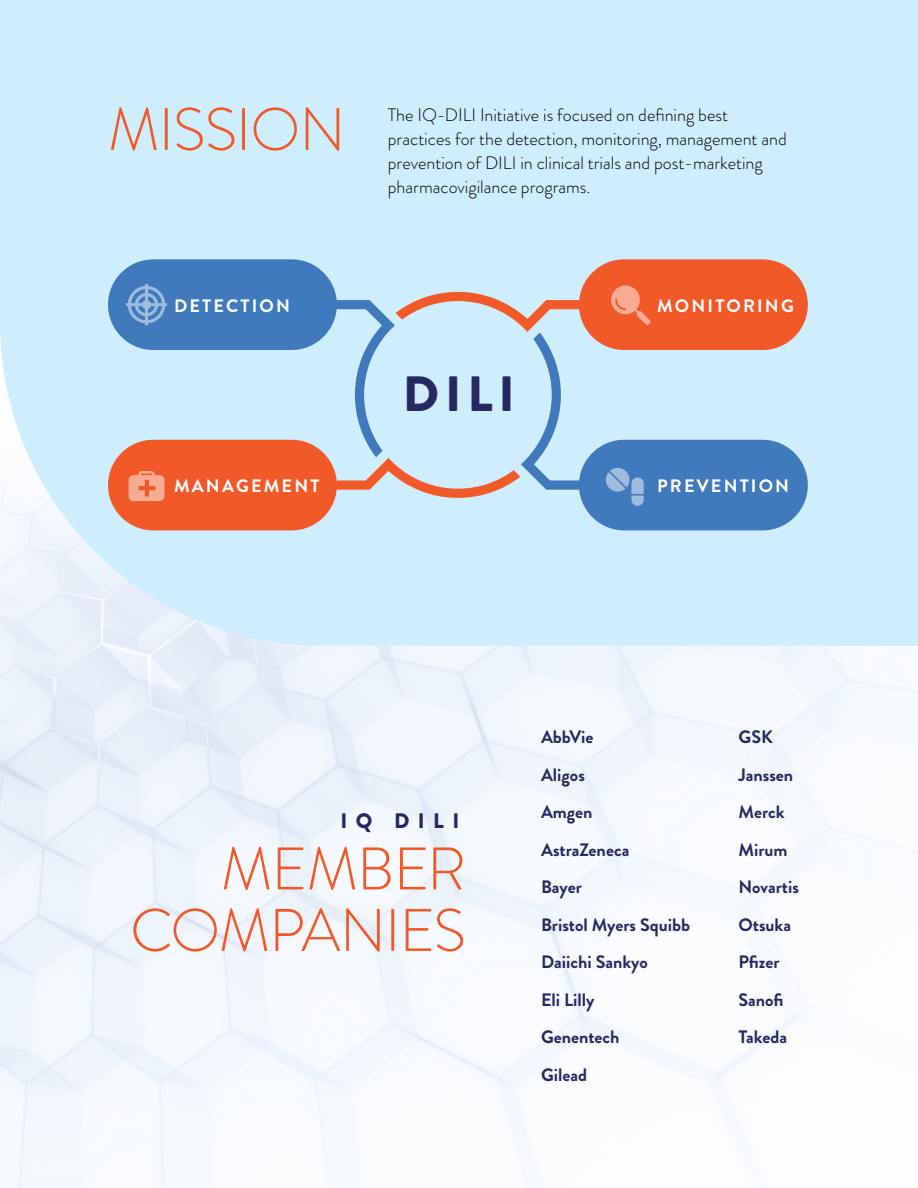
<style>
.page{position:relative;width:918px;height:1188px;background:#fff}
.page>*{position:absolute;margin:0;border:0;box-sizing:border-box;transform-origin:0 0}
.t1{font:300 60px/61.5px "Brandon Grotesque";letter-spacing:-.02em;color:#f25929;text-align:right}
.Body_Copy{font:900 49.5px "Brandon Grotesque";color:#262961}
.t2{font:900 21px "Brandon Grotesque";letter-spacing:.4em;color:#262961}
.Body_Copy-2{font:300 18px/24px "Brandon Grotesque";color:#000}
.Body_Copy-3{font:700 18px "Brandon Grotesque";color:#262961}
.Body_Copy-4{font:700 18px "Brandon Grotesque";letter-spacing:.12em;color:#fff}
</style>
<div class="page">
<div style="left:0;top:0;width:918px;height:646px;background:#ceedfd"></div>
<svg style="left:521px;top:350px;width:287px;height:180px;background:#97c0e4"></svg>
<svg style="left:108px;top:259px;width:287px;height:181px;background:#98c1e4"></svg>
<svg style="left:126px;top:284px;width:41px;height:41px;background:#6995ca"></svg>
<svg style="left:396px;top:259px;width:412px;height:91px;background:#e19b88"></svg>
<svg style="left:108px;top:440px;width:412px;height:90px;background:#e19b88"></svg>
<svg style="left:606px;top:468px;width:38px;height:38px"></svg>
<p class="t1" style="left:108px;top:99px;width:239px">MISSION</p>
<p class="Body_Copy-2" style="left:388px;top:102px;width:400px">The IQ-DILI Initiative is focused on defining best practices for the detection, monitoring, management and prevention of DILI in clinical trials and post-marketing pharmacovigilance programs.</p>
<p class="Body_Copy-4" style="left:174px;top:293px;width:117px">DETECTION</p>
<p class="Body_Copy-4" style="left:174px;top:474px;width:147px">MANAGEMENT</p>
<p class="Body_Copy" style="left:403px;top:358px;width:114px">DILI</p>
<p class="Body_Copy-4" style="left:657px;top:293px;width:138px">MONITORING</p>
<p class="Body_Copy-4" style="left:657px;top:474px;width:134px">PREVENTION</p>
<p class="t2" style="left:341px;top:806px;width:120px">IQ DILI</p>
<p class="t1" style="left:130px;top:838px;width:338px">MEMBER<br>COMPANIES</p>
<p class="Body_Copy-3" style="left:541px;top:724px;width:54px">AbbVie</p>
<p class="Body_Copy-3" style="left:541px;top:762px;width:45px">Aligos</p>
<p class="Body_Copy-3" style="left:541px;top:799px;width:53px">Amgen</p>
<p class="Body_Copy-3" style="left:541px;top:837px;width:90px">AstraZeneca</p>
<p class="Body_Copy-3" style="left:541px;top:874px;width:43px">Bayer</p>
<p class="Body_Copy-3" style="left:541px;top:912px;width:151px">Bristol Myers Squibb</p>
<p class="Body_Copy-3" style="left:541px;top:949px;width:108px">Daiichi Sankyo</p>
<p class="Body_Copy-3" style="left:541px;top:987px;width:55px">Eli Lilly</p>
<p class="Body_Copy-3" style="left:541px;top:1024px;width:80px">Genentech</p>
<p class="Body_Copy-3" style="left:541px;top:1062px;width:48px">Gilead</p>
<p class="Body_Copy-3" style="left:739px;top:724px;width:36px">GSK</p>
<p class="Body_Copy-3" style="left:739px;top:762px;width:56px">Janssen</p>
<p class="Body_Copy-3" style="left:739px;top:799px;width:48px">Merck</p>
<p class="Body_Copy-3" style="left:739px;top:837px;width:51px">Mirum</p>
<p class="Body_Copy-3" style="left:739px;top:874px;width:62px">Novartis</p>
<p class="Body_Copy-3" style="left:739px;top:912px;width:54px">Otsuka</p>
<p class="Body_Copy-3" style="left:739px;top:949px;width:43px">Pfizer</p>
<p class="Body_Copy-3" style="left:739px;top:987px;width:47px">Sanofi</p>
<p class="Body_Copy-3" style="left:739px;top:1024px;width:50px">Takeda</p>
</div>
